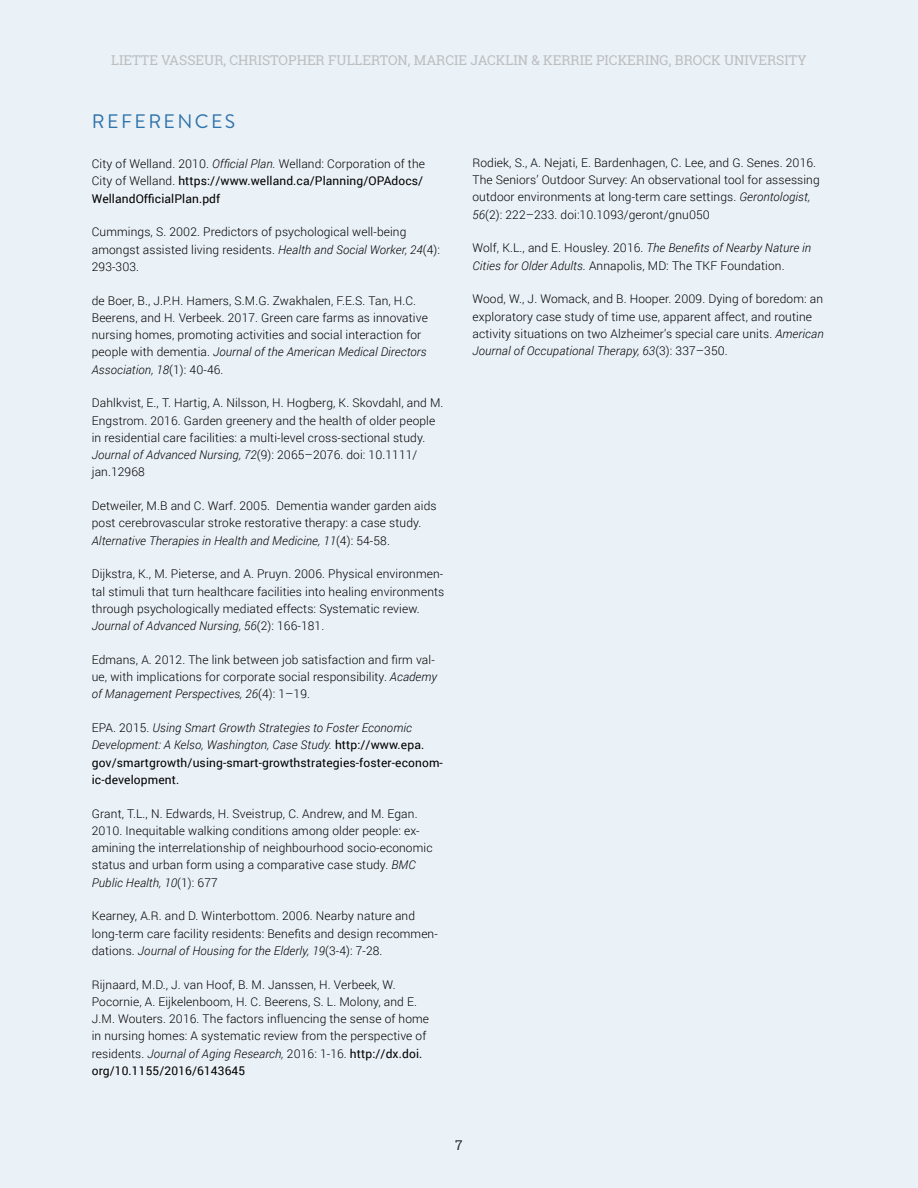
<style>
.page{position:relative;width:918px;height:1188px;background:#eaf1f7}
.page>*{position:absolute;margin:0;border:0;box-sizing:border-box;transform-origin:0 0}
.t1{font:19.5px "Brandon Grotesque";letter-spacing:.12em;color:#2f73ab}
.t2{font:13.5px "Roboto Slab";color:#bcbec0}
.t3{font:13.5px "Roboto Slab";color:#292829}
.t4{font:300 12px/17.2px "Roboto";letter-spacing:.01em;color:#000}
.t5{font:12px/17.2px "Roboto";letter-spacing:.01em;color:#000}
.s1{font-weight:300}
.s2{font-weight:300;font-style:italic}
.s3{font-style:italic}
.s4{font-weight:400}
</style>
<div class="page">
<p class="t2" style="left:111px;top:51px;width:697px">LIETTE VASSEUR, CHRISTOPHER FULLERTON, MARCIE JACKLIN &amp; KERRIE PICKERING, BROCK UNIVERSITY</p>
<h1 class="t1" style="left:92px;top:108px;width:145px">REFERENCES</h1>
<p class="t5" style="left:92px;top:155px;width:335px"><span class="s1">City of Welland. 2010.</span> <span class="s2">Official Plan.</span> <span class="s1">Welland: Corporation of the<br>City of Welland.</span> https://www.welland.ca/Planning/OPAdocs/<br>WellandOfficialPlan.pdf</p>
<p class="t4" style="left:92px;top:223px;width:350px">Cummings, S. 2002. Predictors of psychological well-being amongst assisted living residents. <span class="s3">Health and Social Worker, 24</span>(4):<br>293-303.</p>
<p class="t4" style="left:92px;top:291px;width:338px">de Boer, B., J.P.H. Hamers, S.M.G. Zwakhalen, F.E.S. Tan, H.C.<br>Beerens, and H. Verbeek. 2017. Green care farms as innovative nursing homes, promoting activities and social interaction for people with dementia. <span class="s3">Journal of the American Medical Directors Association, 18</span>(1): 40-46.</p>
<p class="t4" style="left:92px;top:394px;width:353px">Dahlkvist, E., T. Hartig, A. Nilsson, H. Hogberg, K. Skovdahl, and M.<br>Engstrom. 2016. Garden greenery and the health of older people in residential care facilities: a multi-level cross-sectional study.<br><span class="s3">Journal of Advanced Nursing, 72</span>(9): 2065–2076. doi: 10.1111/ jan.12968</p>
<p class="t4" style="left:92px;top:497px;width:346px">Detweiler, M.B and C. Warf. 2005. Dementia wander garden aids post cerebrovascular stroke restorative therapy: a case study.<br><span class="s3">Alternative Therapies in Health and Medicine, 11</span>(4): 54-58.</p>
<p class="t4" style="left:92px;top:565px;width:354px">Dijkstra, K., M. Pieterse, and A. Pruyn. 2006. Physical environmen&shy;tal stimuli that turn healthcare facilities into healing environments through psychologically mediated effects: Systematic review.<br><span class="s3">Journal of Advanced Nursing, 56</span>(2): 166-181.</p>
<p class="t4" style="left:92px;top:651px;width:347px">Edmans, A. 2012. The link between job satisfaction and firm val&shy;ue, with implications for corporate social responsibility. <span class="s3">Academy of Management Perspectives, 26</span>(4): 1–19.</p>
<p class="t5" style="left:92px;top:719px;width:353px"><span class="s1">EPA. 2015.</span> <span class="s2">Using Smart Growth Strategies to Foster Economic Development: A Kelso, Washington, Case Study.</span> http://www.epa. gov/smartgrowth/using-smart-growthstrategies-foster-econom&shy;ic-development.</p>
<p class="t4" style="left:92px;top:804px;width:342px">Grant, T.L., N. Edwards, H. Sveistrup, C. Andrew, and M. Egan.<br>2010. Inequitable walking conditions among older people: ex&shy;amining the interrelationship of neighbourhood socio-economic status and urban form using a comparative case study. <span class="s3">BMC Public Health, 10</span>(1): 677</p>
<p class="t4" style="left:92px;top:907px;width:348px">Kearney, A.R. and D. Winterbottom. 2006. Nearby nature and long-term care facility residents: Benefits and design recommen&shy;dations. <span class="s3">Journal of Housing for the Elderly, 19</span>(3-4): 7-28.</p>
<p class="t4" style="left:92px;top:975px;width:339px">Rijnaard, M.D., J. van Hoof, B. M. Janssen, H. Verbeek, W.<br>Pocornie, A. Eijkelenboom, H. C. Beerens, S. L. Molony, and E.<br>J.M. Wouters. 2016. The factors influencing the sense of home in nursing homes: A systematic review from the perspective of residents. <span class="s3">Journal of Aging Research,</span> 2016: 1-16. <span class="s4">http://dx.doi. org/10.1155/2016/6143645</span></p>
<p class="t4" style="left:472px;top:154px;width:349px">Rodiek, S., A. Nejati, E. Bardenhagen, C. Lee, and G. Senes. 2016.<br>The Seniors’ Outdoor Survey: An observational tool for assessing outdoor environments at long-term care settings. <span class="s3">Gerontologist, 56</span>(2): 222–233. doi:10.1093/geront/gnu050</p>
<p class="t4" style="left:472px;top:239px;width:340px">Wolf, K.L., and E. Housley. 2016. <span class="s3">The Benefits of Nearby Nature in<br>Cities for Older Adults.</span> Annapolis, MD: The TKF Foundation.</p>
<p class="t4" style="left:472px;top:290px;width:353px">Wood, W., J. Womack, and B. Hooper. 2009. Dying of boredom: an exploratory case study of time use, apparent affect, and routine activity situations on two Alzheimer’s special care units. <span class="s3">American Journal of Occupational Therapy, 63</span>(3): 337–350.</p>
<p class="t3" style="left:455px;top:1135px;width:9px">7</p>
</div>
